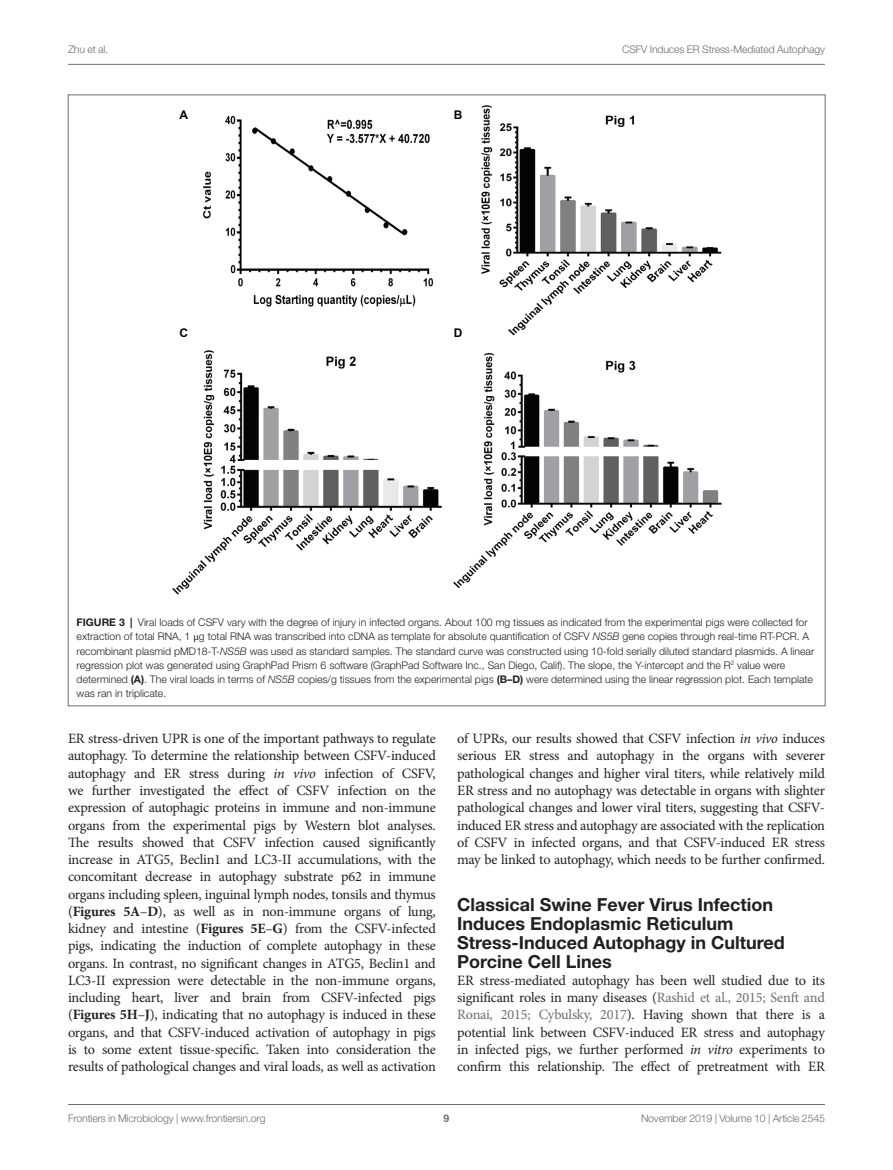
<style>
.page{position:relative;width:893px;height:1170px;background:#fff}
.page>*{position:absolute;margin:0;border:0;box-sizing:border-box;transform-origin:0 0}
.HEAD_2{font:700 18px/18.8px "Helvetica Neue LT Std";color:#231f20}
.TEXT_FLUSH{font:14.25px/17.2px "Minion Pro";letter-spacing:-.015em;color:#231f20;text-align:justify}
.t1{font:700 12px "Arial";color:#040503}
.FIG_LEG{font:300 10.5px/14.2px "Helvetica Neue LT Std";color:#231f20}
.t2{font:300 10.5px "Helvetica Neue LT Std";letter-spacing:-.015em;color:#6c6d70}
.t3{font:700 10.5px "Helvetica Neue LT Std";color:#6c6d70}
.s1{font-weight:700}
.s2{font-family:"STIX General";font-weight:400}
.s3{font-style:italic}
.s4{color:#6c6d70}
</style>
<div class="page">
<hr style="left:68px;top:64px;width:757px;height:1px;background:#6c6d70">
<hr style="left:68px;top:1104px;width:757px;height:1px;background:#6c6d70">
<img style="left:172px;top:105px;width:550px;height:490px">
<p class="t2" style="left:68px;top:42px;width:42px">Zhu et al.</p>
<p class="t2" style="left:622px;top:42px;width:204px">CSFV Induces ER Stress-Mediated Autophagy</p>
<p class="t1" style="left:179px;top:106px;width:10px">A</p>
<p class="t1" style="left:454px;top:106px;width:10px">B</p>
<p class="t1" style="left:179px;top:324px;width:10px">C</p>
<p class="t1" style="left:454px;top:324px;width:10px">D</p>
<p class="FIG_LEG" style="left:77px;top:615px;width:739px"><span class="s1">FIGURE 3 |</span> Viral loads of CSFV vary with the degree of injury in infected organs. About 100 mg tissues as indicated from the experimental pigs were collected for extraction of total RNA, 1 <span class="s2">μ</span>g total RNA was transcribed into cDNA as template for absolute quantification of CSFV <span class="s3">NS5B</span> gene copies through real-time RT-PCR. A recombinant plasmid pMD18-T-<span class="s3">NS5B</span> was used as standard samples. The standard curve was constructed using 10-fold serially diluted standard plasmids. A linear regression plot was generated using GraphPad Prism 6 software (GraphPad Software Inc., San Diego, Calif). The slope, the Y-intercept and the R<sup>2</sup> value were determined <span class="s1">(A)</span>. The viral loads in terms of <span class="s3">NS5B</span> copies/g tissues from the experimental pigs <span class="s1">(B–D)</span> were determined using the linear regression plot. Each template was ran in triplicate.</p>
<p class="TEXT_FLUSH" style="left:68px;top:730px;width:369px">ER stress-driven UPR is one of the important pathways to regulate autophagy. To determine the relationship between CSFV-induced autophagy and ER stress during <span class="s3">in vivo</span> infection of CSFV, we further investigated the effect of CSFV infection on the expression of autophagic proteins in immune and non-immune organs from the experimental pigs by Western blot analyses.<br>The results showed that CSFV infection caused significantly increase in ATG5, Beclin1 and LC3-II accumulations, with the concomitant decrease in autophagy substrate p62 in immune organs including spleen, inguinal lymph nodes, tonsils and thymus (<span class="s1">Figures 5A</span>–<span class="s1">D</span>), as well as in non-immune organs of lung, kidney and intestine (<span class="s1">Figures 5E</span>–<span class="s1">G</span>) from the CSFV-infected pigs, indicating the induction of complete autophagy in these organs. In contrast, no significant changes in ATG5, Beclin1 and LC3-II expression were detectable in the non-immune organs, including heart, liver and brain from CSFV-infected pigs (<span class="s1">Figures 5H</span>–<span class="s1">J</span>), indicating that no autophagy is induced in these organs, and that CSFV-induced activation of autophagy in pigs is to some extent tissue-specific. Taken into consideration the results of pathological changes and viral loads, as well as activation</p>
<p class="TEXT_FLUSH" style="left:457px;top:730px;width:369px">of UPRs, our results showed that CSFV infection <span class="s3">in vivo</span> induces serious ER stress and autophagy in the organs with severer pathological changes and higher viral titers, while relatively mild ER stress and no autophagy was detectable in organs with slighter pathological changes and lower viral titers, suggesting that CSFV&shy;induced ER stress and autophagy are associated with the replication of CSFV in infected organs, and that CSFV-induced ER stress may be linked to autophagy, which needs to be further confirmed.</p>
<p class="HEAD_2" style="left:457px;top:895px;width:329px">Classical Swine Fever Virus Infection<br>Induces Endoplasmic Reticulum<br>Stress-Induced Autophagy in Cultured<br>Porcine Cell Lines</p>
<p class="TEXT_FLUSH" style="left:457px;top:971px;width:369px">ER stress-mediated autophagy has been well studied due to its significant roles in many diseases (<span class="s4">Rashid et al., 2015; Senft and Ronai, 2015; Cybulsky, 2017</span>). Having shown that there is a potential link between CSFV-induced ER stress and autophagy in infected pigs, we further performed <span class="s3">in vitro</span> experiments to confirm this relationship. The effect of pretreatment with ER</p>
<p class="t2" style="left:68px;top:1111px;width:199px">Frontiers in Microbiology | www.frontiersin.org</p>
<p class="t3" style="left:444px;top:1111px;width:7px">9</p>
<p class="t2" style="left:641px;top:1111px;width:185px">November 2019 | Volume 10 | Article 2545</p>
</div>
